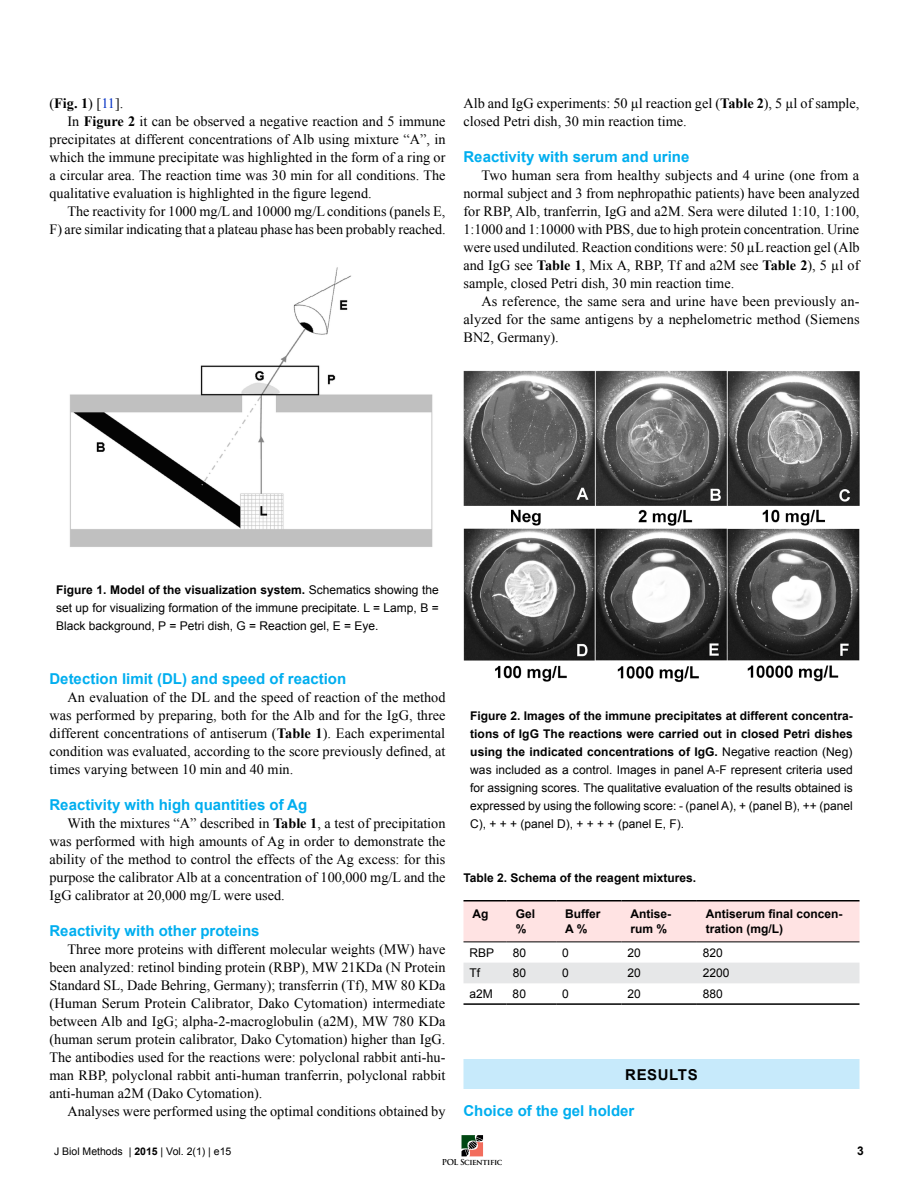
<style>
.page{position:relative;width:918px;height:1188px;background:#fff}
.page>*{position:absolute;margin:0;border:0;box-sizing:border-box;transform-origin:0 0}
.t1{font:700 15px "Arial";color:#00aeef}
.t2{font:700 15px "Arial";letter-spacing:.04em;color:#000}
.t3{font:14.25px/18px "Times New Roman";color:#000;text-align:justify}
.t4{font:12px/18px "Arial";color:#000;text-align:justify}
.t5{font:700 12px/14.4px "Arial";color:#000}
.t6{font:10.5px "Arial";color:#000}
.t7{font:700 7.95px "Trajan Pro";letter-spacing:-.05em;color:#000}
.s1{font-weight:700}
.s2{color:#002fc4}
</style>
<div class="page">
<svg style="left:462px;top:1135px;width:21px;height:21px"></svg>
<img style="left:69px;top:267px;width:364px;height:280px">
<div style="left:464px;top:1059px;width:396px;height:30px;background:#c7eafb"></div>
<img style="left:463px;top:370px;width:397px;height:313px">
<div style="left:464px;top:902px;width:396px;height:40px;background:#ffe3e3"></div>
<div style="left:464px;top:963px;width:396px;height:20px;background:#e6e7e8"></div>
<hr style="left:464px;top:900px;width:43px;height:2px;background:#000">
<hr style="left:464px;top:942px;width:43px;height:1px;background:#000">
<hr style="left:464px;top:1003px;width:43px;height:2px;background:#000">
<hr style="left:507px;top:1003px;width:49px;height:2px;background:#000">
<hr style="left:556px;top:1003px;width:65px;height:2px;background:#000">
<hr style="left:621px;top:1003px;width:76px;height:2px;background:#000">
<hr style="left:697px;top:1003px;width:163px;height:2px;background:#000">
<hr style="left:507px;top:900px;width:49px;height:2px;background:#000">
<hr style="left:556px;top:900px;width:65px;height:2px;background:#000">
<hr style="left:621px;top:900px;width:76px;height:2px;background:#000">
<hr style="left:697px;top:900px;width:163px;height:2px;background:#000">
<hr style="left:507px;top:942px;width:49px;height:1px;background:#000">
<hr style="left:556px;top:942px;width:65px;height:1px;background:#000">
<hr style="left:621px;top:942px;width:76px;height:1px;background:#000">
<hr style="left:697px;top:942px;width:163px;height:1px;background:#000">
<p class="t3" style="left:50px;top:94px;width:75px">(<span class="s1">Fig. 1</span>) [<span class="s2">11</span>].</p>
<p class="t3" style="left:68px;top:112px;width:380px">In <span class="s1">Figure 2</span> it can be observed a negative reaction and 5 immune</p>
<p class="t3" style="left:50px;top:130px;width:398px">precipitates at different concentrations of Alb using mixture “A”, in</p>
<p class="t3" style="left:50px;top:148px;width:398px">which the immune precipitate was highlighted in the form of a ring or</p>
<p class="t3" style="left:50px;top:166px;width:398px">a circular area. The reaction time was 30 min for all conditions. The</p>
<p class="t3" style="left:50px;top:184px;width:324px">qualitative evaluation is highlighted in the figure legend.</p>
<p class="t3" style="left:67px;top:202px;width:379px">The reactivity for 1000 mg/L and 10000 mg/L conditions (panels E,</p>
<p class="t3" style="left:50px;top:220px;width:398px">F) are similar indicating that a plateau phase has been probably reached.</p>
<p class="t3" style="left:464px;top:94px;width:398px">Alb and IgG experiments: 50 µl reaction gel (<span class="s1">Table 2</span>), 5 µl of sample, closed Petri dish, 30 min reaction time.</p>
<p class="t1" style="left:464px;top:147px;width:227px">Reactivity with serum and urine</p>
<p class="t3" style="left:464px;top:166px;width:398px;text-indent:18px">Two human sera from healthy subjects and 4 urine (one from a normal subject and 3 from nephropathic patients) have been analyzed for RBP, Alb, tranferrin, IgG and a2M. Sera were diluted 1:10, 1:100, 1:1000 and 1:10000 with PBS, due to high protein concentration. Urine were used undiluted. Reaction conditions were: 50 µL reaction gel (Alb and IgG see <span class="s1">Table 1</span>, Mix A, RBP, Tf and a2M see <span class="s1">Table 2</span>), 5 µl of sample, closed Petri dish, 30 min reaction time.</p>
<p class="t3" style="left:464px;top:292px;width:398px;text-indent:18px">As reference, the same sera and urine have been previously an&shy;alyzed for the same antigens by a nephelometric method (Siemens BN2, Germany).</p>
<p class="t4" style="left:56px;top:581px;width:384px"><span class="s1">Figure 1. Model of the visualization system.</span> Schematics showing the set up for visualizing formation of the immune precipitate. L = Lamp, B = Black background, P = Petri dish, G = Reaction gel, E = Eye.</p>
<p class="t1" style="left:50px;top:669px;width:298px">Detection limit (DL) and speed of reaction</p>
<p class="t3" style="left:50px;top:688px;width:398px;text-indent:18px">An evaluation of the DL and the speed of reaction of the method was performed by preparing, both for the Alb and for the IgG, three different concentrations of antiserum (<span class="s1">Table 1</span>). Each experimental condition was evaluated, according to the score previously defined, at times varying between 10 min and 40 min.</p>
<p class="t1" style="left:50px;top:795px;width:259px">Reactivity with high quantities of Ag</p>
<p class="t3" style="left:49px;top:814px;width:398px;text-indent:18px">With the mixtures “A” described in <span class="s1">Table 1</span>, a test of precipitation was performed with high amounts of Ag in order to demonstrate the ability of the method to control the effects of the Ag excess: for this purpose the calibrator Alb at a concentration of 100,000 mg/L and the IgG calibrator at 20,000 mg/L were used.</p>
<p class="t1" style="left:50px;top:921px;width:212px">Reactivity with other proteins</p>
<p class="t3" style="left:50px;top:940px;width:398px;text-indent:18px">Three more proteins with different molecular weights (MW) have been analyzed: retinol binding protein (RBP), MW 21KDa (N Protein Standard SL, Dade Behring, Germany); transferrin (Tf), MW 80 KDa (Human Serum Protein Calibrator, Dako Cytomation) intermediate between Alb and IgG; alpha-2-macroglobulin (a2M), MW 780 KDa (human serum protein calibrator, Dako Cytomation) higher than IgG.<br>The antibodies used for the reactions were: polyclonal rabbit anti-hu&shy;man RBP, polyclonal rabbit anti-human tranferrin, polyclonal rabbit anti-human a2M (Dako Cytomation).</p>
<p class="t3" style="left:67px;top:1102px;width:379px">Analyses were performed using the optimal conditions obtained by</p>
<p class="t4" style="left:470px;top:707px;width:384px"><span class="s1">Figure 2. Images of the immune precipitates at different concentra&shy;tions of IgG The reactions were carried out in closed Petri dishes using the indicated concentrations of IgG.</span> Negative reaction (Neg) was included as a control. Images in panel A-F represent criteria used for assigning scores. The qualitative evaluation of the results obtained is expressed by using the following score: - (panel A), + (panel B), ++ (panel C), + + + (panel D), + + + + (panel E, F).</p>
<p class="t5" style="left:464px;top:871px;width:234px">Table 2. Schema of the reagent mixtures.</p>
<p class="t5" style="left:472px;top:907px;width:17px">Ag</p>
<p class="t5" style="left:516px;top:907px;width:21px">Gel %</p>
<p class="t5" style="left:565px;top:907px;width:37px">Buffer<br>A %</p>
<p class="t5" style="left:630px;top:907px;width:42px">Antise&shy;rum %</p>
<p class="t5" style="left:706px;top:907px;width:138px">Antiserum final concen&shy;tration (mg/L)</p>
<p class="t4" style="left:469px;top:944px;width:26px">RBP</p>
<p class="t4" style="left:513px;top:944px;width:15px">80</p>
<p class="t4" style="left:562px;top:944px;width:8px">0</p>
<p class="t4" style="left:627px;top:944px;width:15px">20</p>
<p class="t4" style="left:703px;top:944px;width:22px">820</p>
<p class="t4" style="left:469px;top:964px;width:12px">Tf</p>
<p class="t4" style="left:513px;top:964px;width:15px">80</p>
<p class="t4" style="left:562px;top:964px;width:8px">0</p>
<p class="t4" style="left:627px;top:964px;width:15px">20</p>
<p class="t4" style="left:703px;top:964px;width:28px">2200</p>
<p class="t4" style="left:469px;top:985px;width:25px">a2M</p>
<p class="t4" style="left:513px;top:985px;width:15px">80</p>
<p class="t4" style="left:562px;top:985px;width:8px">0</p>
<p class="t4" style="left:627px;top:985px;width:15px">20</p>
<p class="t4" style="left:703px;top:985px;width:22px">880</p>
<p class="t2" style="left:625px;top:1065px;width:74px">RESULTS</p>
<p class="t1" style="left:463px;top:1101px;width:172px">Choice of the gel holder</p>
<p class="t6" style="left:54px;top:1144px;width:179px">J Biol Methods | <span class="s1">2015</span> | Vol. 2(1) | e15</p>
<p class="t5" style="left:857px;top:1144px;width:8px">3</p>
<p class="t7" style="left:442px;top:1158px;width:62px">POL Scientific</p>
</div>
